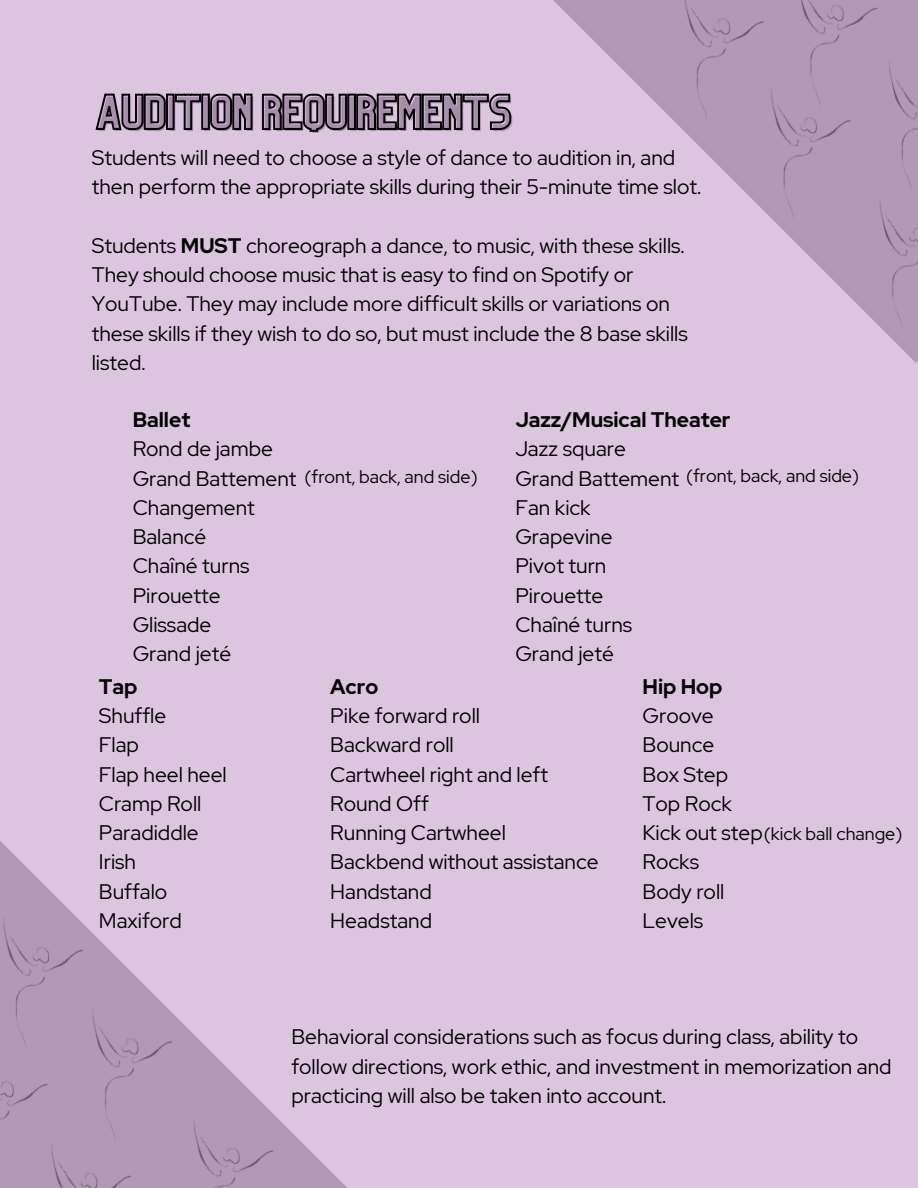
<style>
.page{position:relative;width:918px;height:1188px;background:#dcc6df}
.page>*{position:absolute;margin:0;border:0;box-sizing:border-box;transform-origin:0 0}
.t1{font:45.3px "Organic";color:#a68dab}
.t2{font:21px/29.2px "Red Hat Display";color:#000}
.t3{font:700 21px "Red Hat Display";color:#000}
.t4{font:18px "Red Hat Display";color:#000}
.s1{font-weight:700}
</style>
<div class="page">
<svg style="left:95px;top:93px;width:417px;height:39px"></svg>
<img style="left:0;top:898px;width:168px;height:110px">
<img style="left:150px;top:1008px;width:197px;height:180px">
<img style="left:0;top:941px;width:150px;height:92px">
<div style="left:0;top:1033px;width:233px;height:155px;background:#b299b6"></div>
<img style="left:553px;top:0;width:63px;height:63px">
<img style="left:616px;top:0;width:118px;height:171px">
<img style="left:724px;top:87px;width:194px;height:276px">
<img style="left:734px;top:0;width:184px;height:287px">
<h1 class="t1" style="left:99px;top:79px;width:417px">AUDITION REQUIREMENTS</h1>
<p class="t2" style="left:92px;top:143px;width:611px">Students will need to choose a style of dance to audition in, and then perform the appropriate skills during their 5-minute time slot.</p>
<p class="t2" style="left:92px;top:231px;width:598px">Students <span class="s1">MUST</span> choreograph a dance, to music, with these skills.<br>They should choose music that is easy to find on Spotify or YouTube. They may include more difficult skills or variations on these skills if they wish to do so, but must include the 8 base skills listed.</p>
<p class="t3" style="left:133px;top:406px;width:59px">Ballet</p>
<p class="t2" style="left:133px;top:434px;width:165px">Rond de jambe<br>Grand Battement<br>Changement<br>Balancé<br>Chaîné turns<br>Pirouette<br>Glissade<br>Grand jeté</p>
<p class="t3" style="left:99px;top:673px;width:40px">Tap</p>
<p class="t2" style="left:99px;top:701px;width:129px">Shuffle<br>Flap<br>Flap heel heel<br>Cramp Roll<br>Paradiddle<br>Irish<br>Buffalo<br>Maxiford</p>
<p class="t4" style="left:305px;top:465px;width:175px">(front, back, and side)</p>
<p class="t3" style="left:515px;top:406px;width:217px">Jazz/Musical Theater</p>
<p class="t2" style="left:515px;top:434px;width:165px">Jazz square<br>Grand Battement<br>Fan kick<br>Grapevine<br>Pivot turn<br>Pirouette<br>Chaîné turns<br>Grand jeté</p>
<p class="t4" style="left:686px;top:464px;width:175px">(front, back, and side)</p>
<p class="t3" style="left:330px;top:673px;width:50px">Acro</p>
<p class="t2" style="left:330px;top:701px;width:270px">Pike forward roll<br>Backward roll<br>Cartwheel right and left<br>Round Off<br>Running Cartwheel<br>Backbend without assistance<br>Handstand<br>Headstand</p>
<p class="t3" style="left:643px;top:673px;width:81px">Hip Hop</p>
<p class="t2" style="left:643px;top:701px;width:122px">Groove<br>Bounce<br>Box Step<br>Top Rock<br>Kick out step<br>Rocks<br>Body roll<br>Levels</p>
<p class="t4" style="left:764px;top:822px;width:140px">(kick ball change)</p>
<p class="t2" style="left:291px;top:1022px;width:602px">Behavioral considerations such as focus during class, ability to follow directions, work ethic, and investment in memorization and practicing will also be taken into account.</p>
</div>
